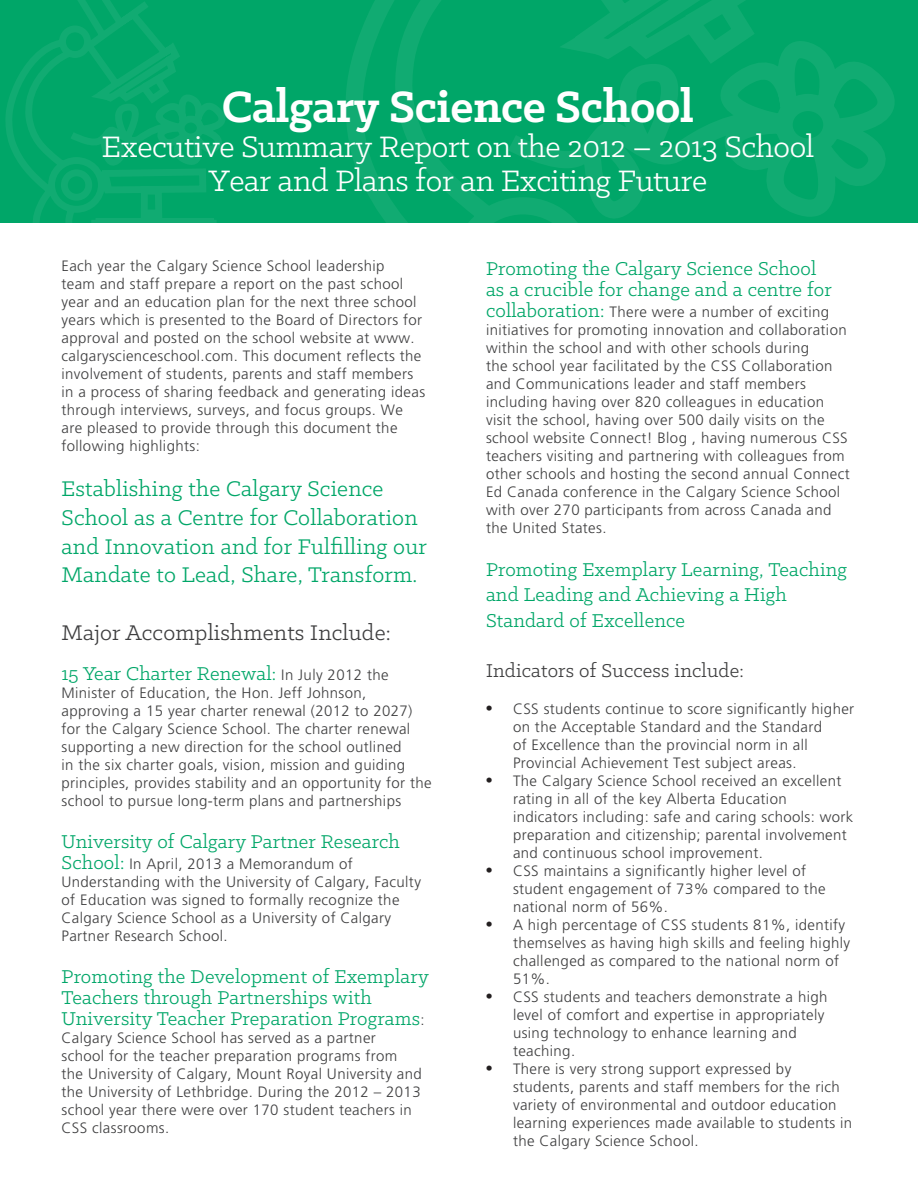
<style>
.page{position:relative;width:918px;height:1188px;background:#fff}
.page>*{position:absolute;margin:0;border:0;box-sizing:border-box;transform-origin:0 0}
.t1{font:700 49.5px "Klinic Slab";letter-spacing:-.01em;color:#fff}
.t2{font:33.45px "Klinic Slab";letter-spacing:-.01em;color:#fff}
.t3{font:24px/28.8px "Klinic Slab";letter-spacing:.01em;color:#00a668}
.t4{font:24px "Klinic Slab";letter-spacing:.01em;color:#3e3e3f}
.t5{font:21px/21px "Klinic Slab";letter-spacing:.01em;color:#00a668}
.t6{font:21px "Klinic Slab";letter-spacing:.01em;color:#3e3e3f}
.t7{font:300 15px/18px "Frutiger";letter-spacing:.025em;color:#3e3e3f}
.s1{font-family:"Frutiger";font-weight:300;font-size:15px;color:#3e3e3f}
.s2{font-family:"Klinic Slab";font-weight:400;font-size:21px;color:#00a668}
.s3{font-family:"Times";font-weight:400;font-size:18px;color:#231f20}
</style>
<div class="page">
<div style="left:1px;top:0;width:917px;height:223px;background:#00a668"></div>
<svg style="left:6px;top:0;width:174px;height:167px"></svg>
<svg style="left:134px;top:67px;width:37px;height:15px"></svg>
<svg style="left:22px;top:82px;width:203px;height:141px"></svg>
<svg style="left:346px;top:0;width:320px;height:223px"></svg>
<svg style="left:666px;top:0;width:79px;height:11px"></svg>
<svg style="left:387px;top:11px;width:508px;height:212px"></svg>
<p class="t1" style="left:222px;top:74px;width:474px">Calgary Science School</p>
<p class="t2" style="left:102px;top:125px;width:714px">Executive Summary Report on the 2012 – 2013 School</p>
<p class="t2" style="left:209px;top:160px;width:500px">Year and Plans for an Exciting Future</p>
<p class="t7" style="left:62px;top:257px;width:365px">Each year the Calgary Science School leadership<br>team and staff prepare a report on the past school year and an education plan for the next three school years which is presented to the Board of Directors for approval and posted on the school website at www. calgaryscienceschool.com. This document reflects the involvement of students, parents and staff members in a process of sharing feedback and generating ideas through interviews, surveys, and focus groups. We are pleased to provide through this document the following highlights:</p>
<p class="t3" style="left:62px;top:473px;width:367px">Establishing the Calgary Science School as a Centre for Collaboration and Innovation and for Fulfilling our Mandate to Lead, Share, Transform.</p>
<p class="t4" style="left:62px;top:617px;width:331px">Major Accomplishments Include:</p>
<p class="t5" style="left:62px;top:662px;width:329px">15 Year Charter Renewal: <span class="s1">In July 2012 the</span></p>
<p class="t7" style="left:62px;top:684px;width:372px">Minister of Education, the Hon. Jeff Johnson, approving a 15 year charter renewal (2012 to 2027) for the Calgary Science School. The charter renewal supporting a new direction for the school outlined<br>in the six charter goals, vision, mission and guiding principles, provides stability and an opportunity for the school to pursue long-term plans and partnerships</p>
<p class="t5" style="left:62px;top:830px;width:340px">University of Calgary Partner Research</p>
<p class="t7" style="left:62px;top:855px;width:361px"><span class="s2">School:</span> In April, 2013 a Memorandum of Understanding with the University of Calgary, Faculty of Education was signed to formally recognize the Calgary Science School as a University of Calgary Partner Research School.</p>
<p class="t5" style="left:62px;top:965px;width:369px">Promoting the Development of Exemplary<br>Teachers through Partnerships with<br>University Teacher Preparation Programs<span class="s1">:</span></p>
<p class="t7" style="left:62px;top:1029px;width:362px">Calgary Science School has served as a partner school for the teacher preparation programs from the University of Calgary, Mount Royal University and the University of Lethbridge. During the 2012 – 2013 school year there were over 170 student teachers in CSS classrooms.</p>
<p class="t5" style="left:486px;top:257px;width:347px">Promoting the Calgary Science School as a crucible for change and a centre for</p>
<p class="t7" style="left:486px;top:303px;width:365px"><span class="s2">collaboration:</span> There were a number of exciting initiatives for promoting innovation and collaboration within the school and with other schools during<br>the school year facilitated by the CSS Collaboration and Communications leader and staff members including having over 820 colleagues in education visit the school, having over 500 daily visits on the school website Connect! Blog , having numerous CSS teachers visiting and partnering with colleagues from other schools and hosting the second annual Connect Ed Canada conference in the Calgary Science School with over 270 participants from across Canada and the United States.</p>
<p class="t5" style="left:486px;top:556px;width:363px;line-height:25.2px">Promoting Exemplary Learning, Teaching and Leading and Achieving a High<br>Standard of Excellence</p>
<p class="t6" style="left:486px;top:657px;width:259px">Indicators of Success include:</p>
<p class="t7" style="left:513px;top:700px;width:343px;text-indent:-27px"><span class="s3">•</span> CSS students continue to score significantly higher on the Acceptable Standard and the Standard<br>of Excellence than the provincial norm in all Provincial Achievement Test subject areas.</p>
<p class="t7" style="left:513px;top:772px;width:342px;text-indent:-27px"><span class="s3">•</span> The Calgary Science School received an excellent rating in all of the key Alberta Education indicators including: safe and caring schools: work preparation and citizenship; parental involvement and continuous school improvement.</p>
<p class="t7" style="left:513px;top:862px;width:314px;text-indent:-27px"><span class="s3">•</span> CSS maintains a significantly higher level of student engagement of 73% compared to the national norm of 56%.</p>
<p class="t7" style="left:513px;top:916px;width:339px;text-indent:-27px"><span class="s3">•</span> A high percentage of CSS students 81%, identify themselves as having high skills and feeling highly challenged as compared to the national norm of 51%.</p>
<p class="t7" style="left:513px;top:988px;width:316px;text-indent:-27px"><span class="s3">•</span> CSS students and teachers demonstrate a high level of comfort and expertise in appropriately using technology to enhance learning and teaching.</p>
<p class="t7" style="left:513px;top:1060px;width:341px;text-indent:-27px"><span class="s3">•</span> There is very strong support expressed by students, parents and staff members for the rich variety of environmental and outdoor education learning experiences made available to students in the Calgary Science School.</p>
</div>
